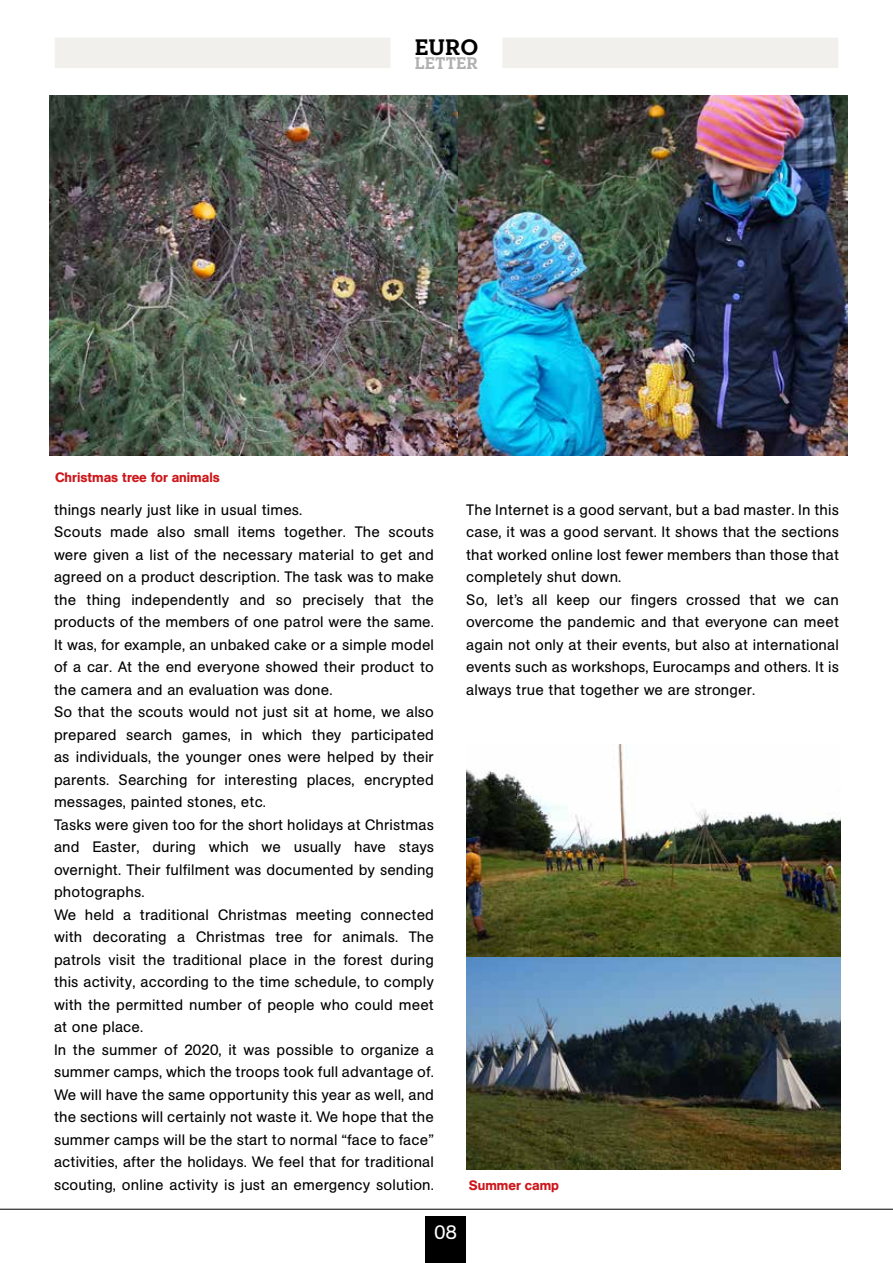
<style>
.page{position:relative;width:893px;height:1263px;background:#fff}
.page>*{position:absolute;margin:0;border:0;box-sizing:border-box;transform-origin:0 0}
.t1{font:700 22.95px "Neutraface Slab Text";color:#000}
.t2{font:19.5px "AG Book Pro";color:#fff}
.t3{font:700 17.25px "Neutraface Slab Text";color:#b0b0b0}
.t4{font:15px/22.5px "AG Book Pro";letter-spacing:.01em;color:#000}
.t5{font:500 13.5px "AG Book Pro";color:#cd171a}
</style>
<div class="page">
<hr style="left:0;top:1209px;width:893px;height:1px;background:#000">
<div style="left:425px;top:1216px;width:41px;height:47px;background:#000"></div>
<div style="left:53px;top:36px;width:339px;height:34px;background:#f2f0ec;border:2px solid #fff"></div>
<div style="left:501px;top:36px;width:339px;height:34px;background:#f2f0ec;border:2px solid #fff"></div>
<img style="left:466px;top:745px;width:375px;height:425px">
<img style="left:50px;top:95px;width:797px;height:360px">
<p class="t5" style="left:55px;top:469px;width:166px">Christmas tree for animals</p>
<h1 class="t1" style="left:415px;top:32px;width:65px">EURO</h1>
<p class="t3" style="left:415px;top:52px;width:65px">LETTER</p>
<p class="t4" style="left:54px;top:498px;width:382px">things nearly just like in usual times.<br>Scouts made also small items together. The scouts were given a list of the necessary material to get and agreed on a product description. The task was to make the thing independently and so precisely that the products of the members of one patrol were the same.<br>It was, for example, an unbaked cake or a simple model of a car. At the end everyone showed their product to the camera and an evaluation was done.<br>So that the scouts would not just sit at home, we also prepared search games, in which they participated as individuals, the younger ones were helped by their parents. Searching for interesting places, encrypted messages, painted stones, etc.<br>Tasks were given too for the short holidays at Christmas and Easter, during which we usually have stays overnight. Their fulfilment was documented by sending photographs.<br>We held a traditional Christmas meeting connected with decorating a Christmas tree for animals. The patrols visit the traditional place in the forest during this activity, according to the time schedule, to comply with the permitted number of people who could meet at one place.<br>In the summer of 2020, it was possible to organize a summer camps, which the troops took full advantage of.<br>We will have the same opportunity this year as well, and the sections will certainly not waste it. We hope that the summer camps will be the start to normal “face to face” activities, after the holidays. We feel that for traditional scouting, online activity is just an emergency solution.</p>
<p class="t4" style="left:466px;top:498px;width:374px">The Internet is a good servant, but a bad master. In this case, it was a good servant. It shows that the sections that worked online lost fewer members than those that completely shut down.<br>So, let’s all keep our fingers crossed that we can overcome the pandemic and that everyone can meet again not only at their events, but also at international events such as workshops, Eurocamps and others. It is always true that together we are stronger.</p>
<p class="t5" style="left:469px;top:1176px;width:92px">Summer camp</p>
<h2 class="t2" style="left:434px;top:1220px;width:24px">08</h2>
</div>
